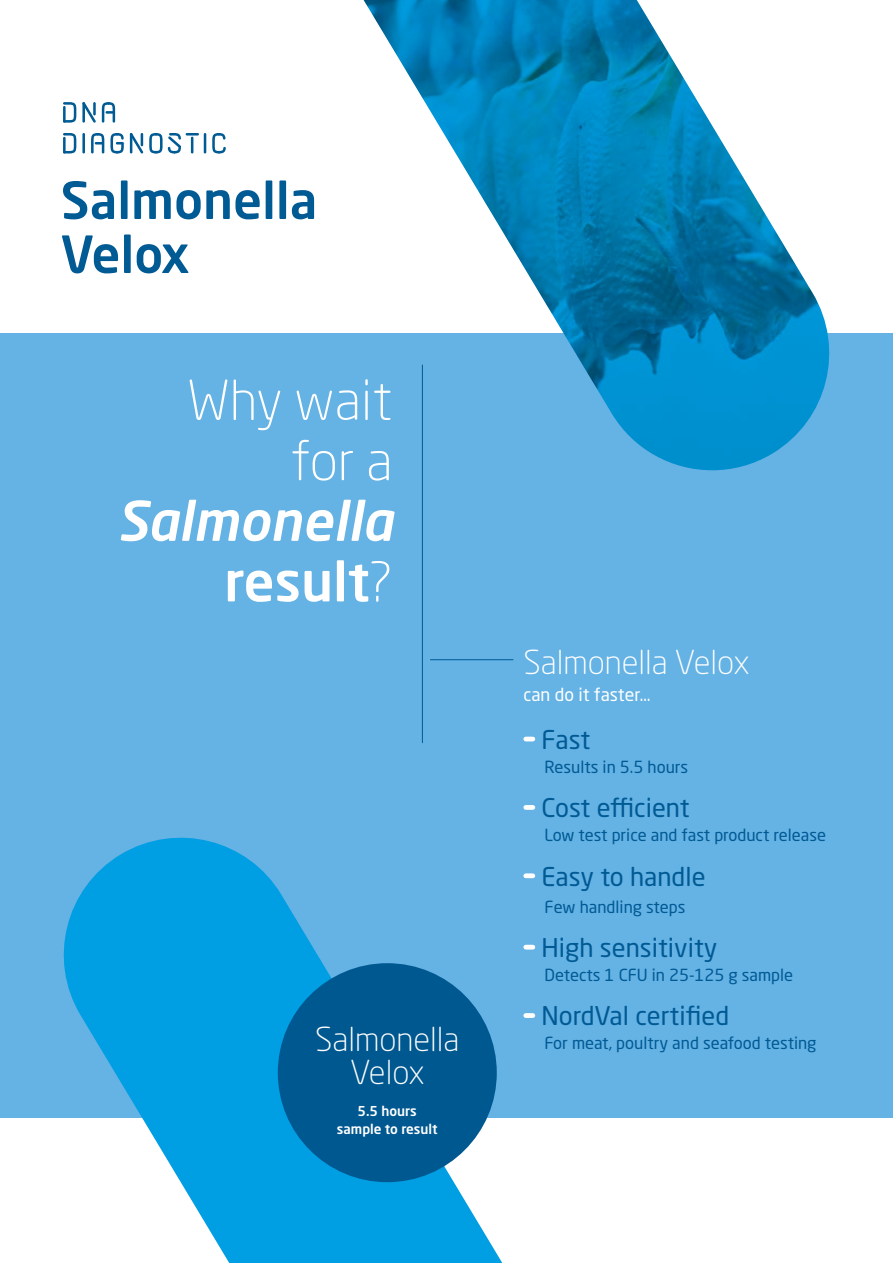
<style>
.page{position:relative;width:893px;height:1263px;background:#fff}
.page>*{position:absolute;margin:0;border:0;box-sizing:border-box;transform-origin:0 0}
.t1{font:italic 500 54.15px/60.6px "Neo Sans Pro";color:#fff;text-align:right}
.t2{font:300 54.15px/60.6px "Neo Sans Pro";color:#fff;text-align:right}
.t3{font:500 50.55px/54px "Neo Sans Pro";color:#005a94}
.t4{font:300 32.7px "Neo Sans Pro";color:#fff}
.t5{font:25.5px "Neo Sans Pro";color:#005a94}
.t6{font:17.7px "Neo Sans Pro";color:#fff}
.t7{font:16.5px "Neo Sans Pro";color:#005a94}
.t8{font:500 13.5px/18px "Neo Sans Pro";color:#fff;text-align:center}
.s1{font-style:normal}
.s2{font-weight:300;font-style:normal}
</style>
<div class="page">
<div style="left:0;top:334px;width:893px;height:784px;background:#65b2e4"></div>
<img style="left:364px;top:0;width:467px;height:470px">
<svg style="left:63px;top:837px;width:473px;height:426px;fill:#009ee3"></svg>
<svg style="left:82px;top:102px;width:14px;height:21px"></svg>
<svg style="left:130px;top:133px;width:13px;height:20px"></svg>
<svg style="left:63px;top:133px;width:13px;height:20px"></svg>
<hr style="left:82px;top:133px;width:3px;height:20px;background:#005a94">
<hr style="left:204px;top:133px;width:2px;height:20px;background:#005a94">
<svg style="left:102px;top:102px;width:13px;height:21px"></svg>
<svg style="left:91px;top:133px;width:13px;height:20px"></svg>
<svg style="left:149px;top:133px;width:50px;height:20px"></svg>
<svg style="left:110px;top:133px;width:14px;height:20px"></svg>
<svg style="left:212px;top:133px;width:14px;height:20px"></svg>
<svg style="left:63px;top:102px;width:13px;height:21px"></svg>
<svg style="left:526px;top:737px;width:7px;height:4px"></svg>
<svg style="left:526px;top:805px;width:7px;height:5px"></svg>
<svg style="left:526px;top:873px;width:7px;height:5px"></svg>
<svg style="left:526px;top:945px;width:7px;height:4px"></svg>
<svg style="left:526px;top:1013px;width:7px;height:5px"></svg>
<hr style="left:422px;top:365px;width:1px;height:378px;background:#005a94">
<hr style="left:430px;top:659px;width:83px;height:1px;background:#005a94">
<div style="left:278px;top:963px;width:219px;height:219px;background:#005890;border-radius:50%"></div>
<h2 class="t3" style="left:61px;top:172px;width:258px">Salmonella<br>Velox</h2>
<h1 class="t2" style="left:187px;top:369px;width:207px">Why wait for a</h1>
<h1 class="t1" style="left:117px;top:489px;width:277px">Salmonella <span class="s1">result</span><span class="s2">?</span></h1>
<h3 class="t4" style="left:523px;top:642px;width:228px">Salmonella Velox</h3>
<p class="t6" style="left:523px;top:684px;width:129px">can do it faster…</p>
<h3 class="t5" style="left:541px;top:724px;width:50px">Fast</h3>
<p class="t7" style="left:545px;top:757px;width:145px">Results in 5.5 hours</p>
<h3 class="t5" style="left:541px;top:792px;width:149px">Cost efficient</h3>
<p class="t7" style="left:545px;top:825px;width:283px">Low test price and fast product release</p>
<h3 class="t5" style="left:541px;top:861px;width:165px">Easy to handle</h3>
<p class="t7" style="left:545px;top:896px;width:142px">Few handling steps</p>
<h3 class="t5" style="left:541px;top:932px;width:177px">High sensitivity</h3>
<p class="t7" style="left:545px;top:965px;width:250px">Detects 1 CFU in 25-125 g sample</p>
<h3 class="t5" style="left:541px;top:1000px;width:189px">NordVal certified</h3>
<h3 class="t4" style="left:315px;top:1019px;width:146px">Salmonella</h3>
<p class="t7" style="left:545px;top:1033px;width:273px">For meat, poultry and seafood testing</p>
<h3 class="t4" style="left:350px;top:1052px;width:76px">Velox</h3>
<p class="t8" style="left:337px;top:1102px;width:102px">5.5 hours sample to result</p>
</div>
